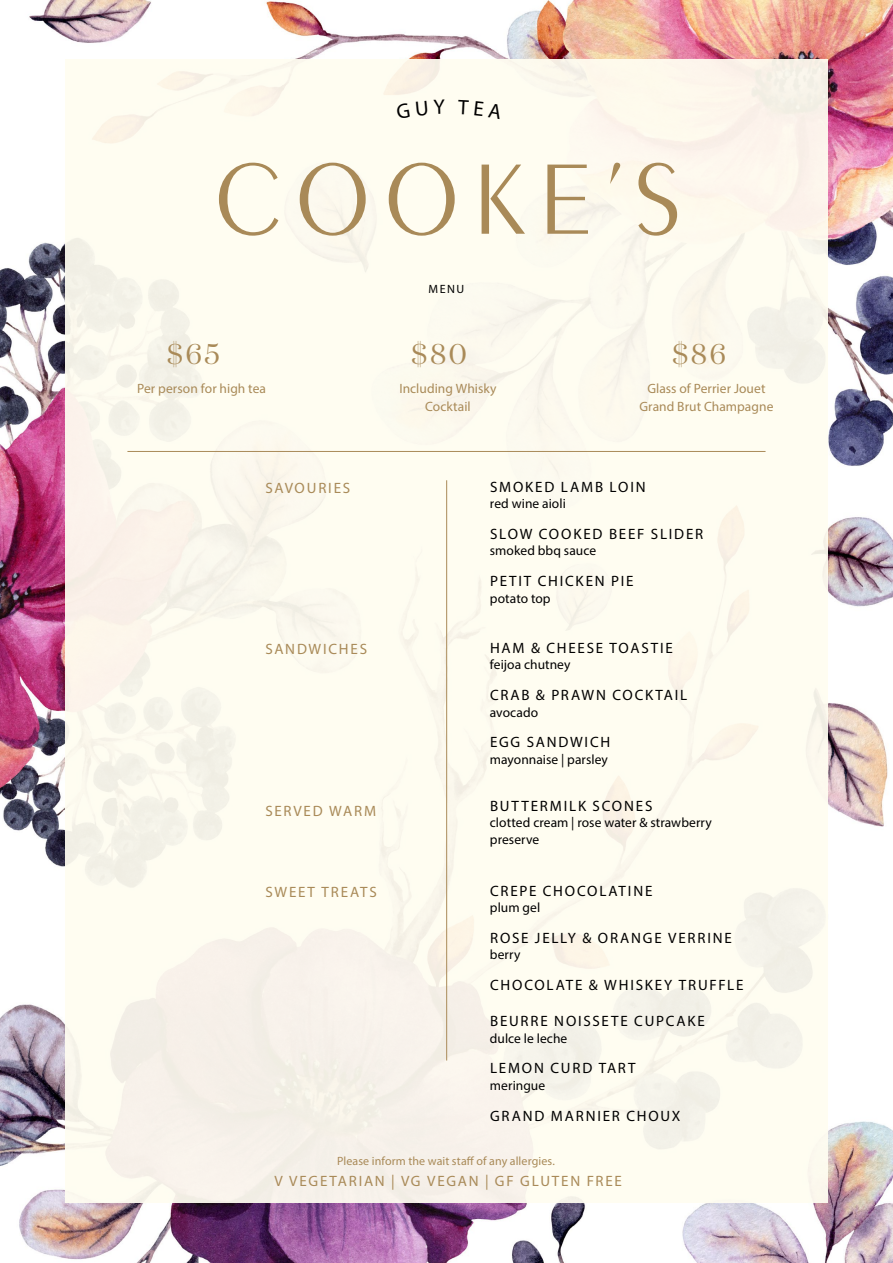
<style>
.page{position:relative;width:893px;height:1263px;background:#fff}
.page>*{position:absolute;margin:0;border:0;box-sizing:border-box;transform-origin:0 0}
.t1{font:28.5px "Domaine Display";color:#a98a58}
.t2{font:15px "Myriad Pro";letter-spacing:.12em;color:#000}
.t3{font:15px "Myriad Pro";letter-spacing:.12em;color:#a98a58}
.t4{font:13.5px/16.5px "Myriad Pro";letter-spacing:.005em;color:#000}
.t5{font:13.5px/18px "Myriad Pro";letter-spacing:.005em;color:#a98a58;text-align:center}
.t6{font:12px "Myriad Pro";letter-spacing:.01em;color:#a98a58}
.t7{font:12px "Myriad Pro";color:#000}
</style>
<div class="page">
<img style="left:0;top:0;width:893px;height:1263px">
<div style="left:65px;top:60px;width:763px;height:1143px;background:#fffdf1"></div>
<hr style="left:446px;top:480px;width:1px;height:580px;background:#a98a58">
<svg style="left:219px;top:163px;width:59px;height:73px"></svg>
<svg style="left:300px;top:163px;width:66px;height:73px"></svg>
<svg style="left:389px;top:163px;width:66px;height:73px"></svg>
<svg style="left:482px;top:165px;width:43px;height:69px"></svg>
<svg style="left:547px;top:165px;width:41px;height:69px"></svg>
<svg style="left:610px;top:163px;width:10px;height:21px"></svg>
<svg style="left:638px;top:163px;width:39px;height:73px"></svg>
<hr style="left:127px;top:451px;width:638px;height:1px;background:#a98a58">
<h1 class="t1" style="left:167px;top:337px;width:55px">$65</h1>
<p class="t5" style="left:137px;top:379px;width:130px">Per person for high tea</p>
<p class="t7" style="left:429px;top:282px;width:37px">MENU</p>
<h1 class="t1" style="left:411px;top:337px;width:57px">$80</h1>
<p class="t5" style="left:399px;top:379px;width:99px">Including Whisky<br>Cocktail</p>
<h1 class="t1" style="left:672px;top:337px;width:55px">$86</h1>
<p class="t5" style="left:639px;top:379px;width:136px">Glass of Perrier Jouet<br>Grand Brut Champagne</p>
<p class="t3" style="left:265px;top:478px;width:86px">SAVOURIES</p>
<p class="t2" style="left:490px;top:477px;width:157px">SMOKED LAMB LOIN</p>
<p class="t4" style="left:490px;top:495px;width:77px">red wine aioli</p>
<p class="t2" style="left:490px;top:524px;width:215px">SLOW COOKED BEEF SLIDER</p>
<p class="t4" style="left:490px;top:542px;width:108px">smoked bbq sauce</p>
<p class="t2" style="left:490px;top:572px;width:145px">PETIT CHICKEN PIE</p>
<p class="t4" style="left:490px;top:589px;width:62px">potato top</p>
<p class="t3" style="left:265px;top:640px;width:103px">SANDWICHES</p>
<p class="t2" style="left:490px;top:638px;width:184px">HAM &amp; CHEESE TOASTIE</p>
<p class="t4" style="left:490px;top:656px;width:82px">feijoa chutney</p>
<p class="t2" style="left:490px;top:686px;width:199px">CRAB &amp; PRAWN COCKTAIL</p>
<p class="t4" style="left:490px;top:703px;width:50px">avocado</p>
<p class="t2" style="left:490px;top:733px;width:122px">EGG SANDWICH</p>
<p class="t4" style="left:490px;top:751px;width:120px">mayonnaise | parsley</p>
<p class="t3" style="left:265px;top:802px;width:112px">SERVED WARM</p>
<p class="t2" style="left:490px;top:796px;width:164px">BUTTERMILK SCONES</p>
<p class="t4" style="left:490px;top:814px;width:223px">clotted cream | rose water &amp; strawberry preserve</p>
<p class="t3" style="left:265px;top:882px;width:113px">SWEET TREATS</p>
<p class="t2" style="left:490px;top:881px;width:164px">CREPE CHOCOLATINE</p>
<p class="t4" style="left:490px;top:899px;width:52px">plum gel</p>
<p class="t2" style="left:490px;top:929px;width:243px">ROSE JELLY &amp; ORANGE VERRINE</p>
<p class="t4" style="left:490px;top:946px;width:32px">berry</p>
<p class="t2" style="left:490px;top:976px;width:255px">CHOCOLATE &amp; WHISKEY TRUFFLE</p>
<p class="t2" style="left:490px;top:1012px;width:216px">BEURRE NOISSETE CUPCAKE</p>
<p class="t4" style="left:490px;top:1030px;width:79px">dulce le leche</p>
<p class="t2" style="left:490px;top:1059px;width:147px">LEMON CURD TART</p>
<p class="t4" style="left:490px;top:1077px;width:57px">meringue</p>
<p class="t2" style="left:490px;top:1106px;width:192px">GRAND MARNIER CHOUX</p>
<p class="t6" style="left:337px;top:1153px;width:219px">Please inform the wait staff of any allergies.</p>
<p class="t3" style="left:274px;top:1171px;width:349px">V VEGETARIAN | VG VEGAN | GF GLUTEN FREE</p>
</div>
